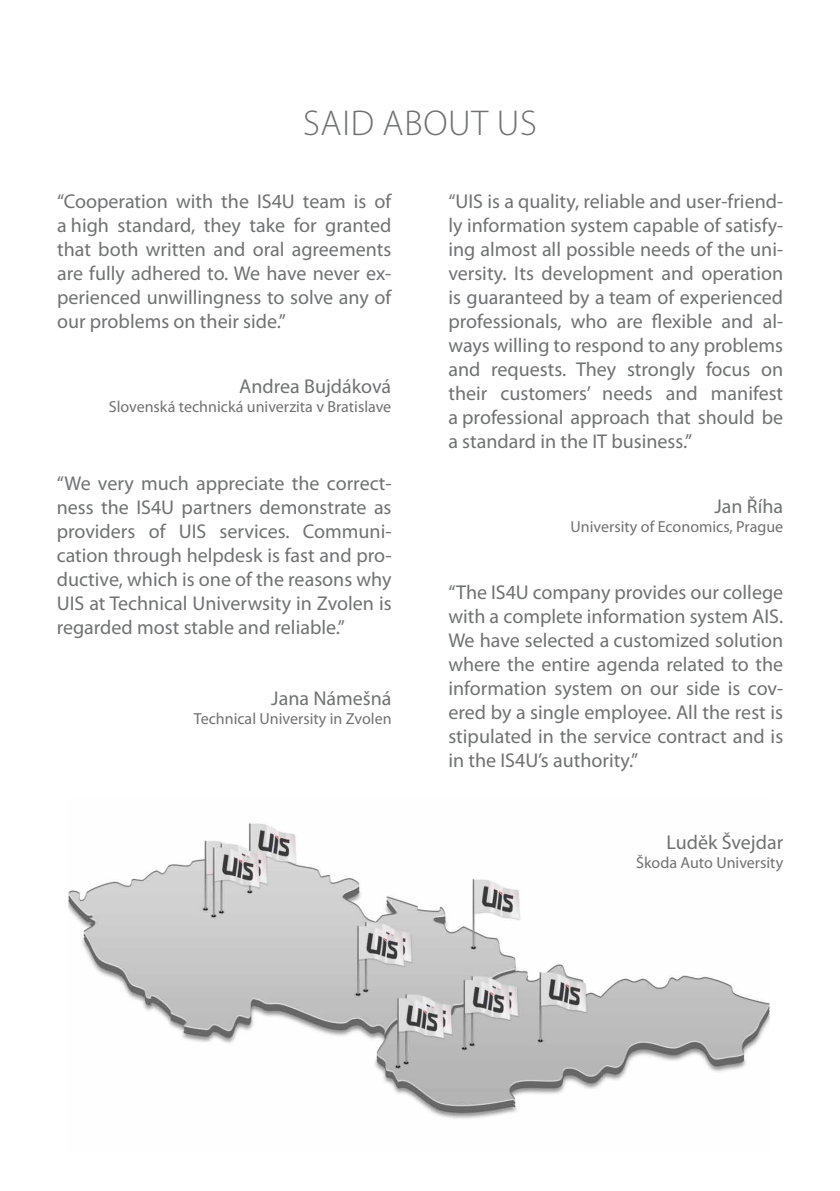
<style>
.page{position:relative;width:840px;height:1191px;background:#fff}
.page>*{position:absolute;margin:0;border:0;box-sizing:border-box;transform-origin:0 0}
.t1{font:300 36px "Myriad Pro";letter-spacing:.02em;color:#707172}
.t2{font:20px/24px "Myriad Pro";color:#707172;text-align:justify}
.t3{font:16px "Myriad Pro";color:#707172}
</style>
<div class="page">
<img style="left:68px;top:823px;width:700px;height:296px">
<h1 class="t1" style="left:303px;top:103px;width:232px">SAID ABOUT US</h1>
<p class="t2" style="left:57px;top:189px;width:336px">“Cooperation with the IS4U team is of a high standard, they take for granted that both written and oral agreements are fully adhered to. We have never ex&shy;perienced unwillingness to solve any of our problems on their side.”</p>
<p class="t2" style="left:239px;top:374px;width:153px">Andrea Bujdáková</p>
<p class="t3" style="left:109px;top:397px;width:284px">Slovenská technická univerzita v Bratislave</p>
<p class="t2" style="left:57px;top:470px;width:336px">“We very much appreciate the correct&shy;ness the IS4U partners demonstrate as providers of UIS services. Communi&shy;cation through helpdesk is fast and pro&shy;ductive, which is one of the reasons why UIS at Technical Univerwsity in Zvolen is regarded most stable and reliable.”</p>
<p class="t2" style="left:271px;top:686px;width:122px">Jana Námešná</p>
<p class="t3" style="left:194px;top:709px;width:199px">Technical University in Zvolen</p>
<p class="t2" style="left:448px;top:189px;width:336px">“UIS is a quality, reliable and user-friend&shy;ly information system capable of satisfy&shy;ing almost all possible needs of the uni&shy;versity. Its development and operation is guaranteed by a team of experienced professionals, who are flexible and al&shy;ways willing to respond to any problems and requests. They strongly focus on their customers’ needs and manifest a professional approach that should be a standard in the IT business.”</p>
<p class="t2" style="left:714px;top:494px;width:70px">Jan Říha</p>
<p class="t3" style="left:570px;top:517px;width:214px">University of Economics, Prague</p>
<p class="t2" style="left:448px;top:580px;width:336px">“The IS4U company provides our college with a complete information system AIS.<br>We have selected a customized solution where the entire agenda related to the information system on our side is cov&shy;ered by a single employee. All the rest is stipulated in the service contract and is in the IS4U’s authority.”</p>
<p class="t2" style="left:666px;top:830px;width:118px">Luděk Švejdar</p>
<p class="t3" style="left:635px;top:853px;width:148px">Škoda Auto University</p>
</div>
